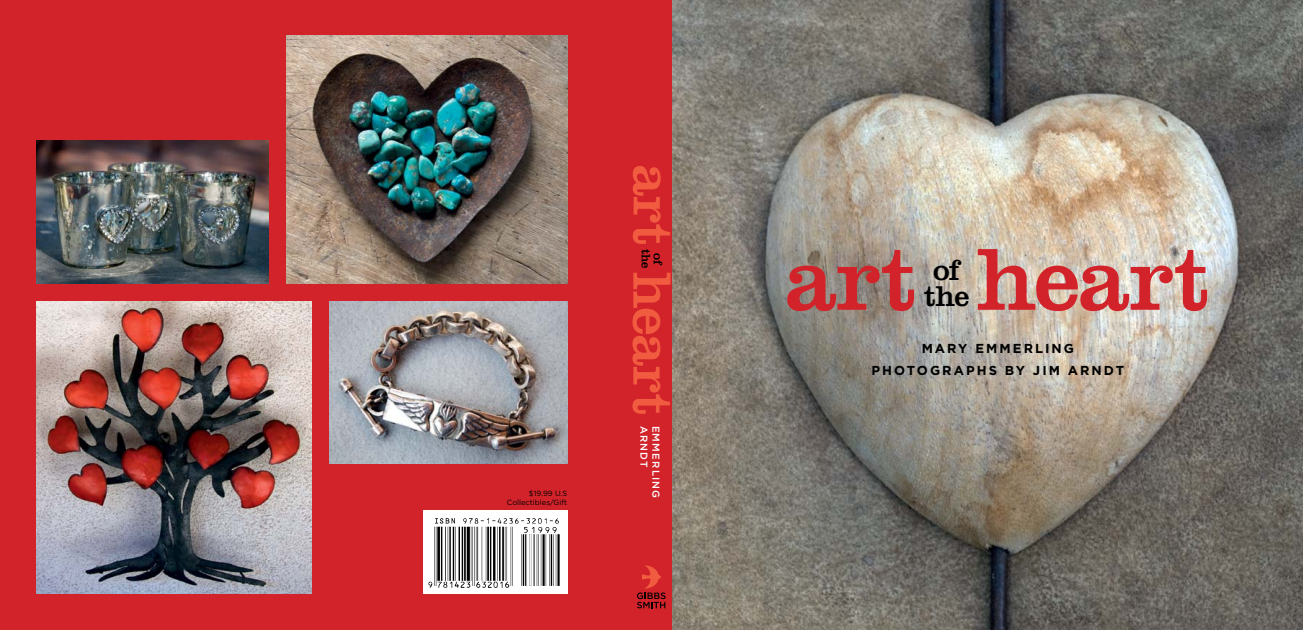
<style>
.page{position:relative;width:1303px;height:630px;background:#fff}
.page>*{position:absolute;margin:0;border:0;box-sizing:border-box;transform-origin:0 0}
.t1{font:91.5px "Clarendon";letter-spacing:-.01em;color:#d2232a}
.t2{font:29.8px/26px "Clarendon";color:#000;text-align:center}
.t3{font:700 13px/22.3px "Gotham";letter-spacing:.155em;color:#000;text-align:center}
.t4{font:12.6px/12px "Clarendon";color:#000;text-align:center}
.t5{font:500 10px "Gotham";letter-spacing:.115em;color:#fff}
.t6{font:7.5px/8.5px "Gotham";color:#000;text-align:right}
</style>
<div class="page">
<div style="left:617px;top:0;width:64px;height:630px;background:#d2232a"></div>
<div style="left:0;top:0;width:630px;height:630px;background:#d2232a"></div>
<svg style="left:637px;top:565px;width:28px;height:43px"></svg>
<img style="left:36px;top:140px;width:232px;height:143px">
<img style="left:329px;top:301px;width:238px;height:162px">
<img style="left:286px;top:36px;width:281px;height:247px">
<img style="left:672px;top:0;width:630px;height:630px">
<img style="left:36px;top:301px;width:275px;height:293px">
<svg style="left:632px;top:273px;width:38px;height:141px"></svg>
<svg style="left:633px;top:166px;width:37px;height:78px"></svg>
<div style="left:423px;top:511px;width:144px;height:83px;background:#fff"></div>
<img style="left:428px;top:518px;width:132px;height:70px">
<p class="t6" style="left:507px;top:489px;width:62px">$19.99 U.S<br>Collectibles/Gift</p>
<p class="t4" style="left:664px;top:249px;width:21px;rotate:90deg">of the</p>
<p class="t5" style="left:649px;top:426px;width:43px;rotate:90deg">ARNDT</p>
<p class="t5" style="left:661px;top:426px;width:74px;rotate:90deg">EMMERLING</p>
<h1 class="t1" style="left:785px;top:226px;width:425px">art heart</h1>
<h2 class="t2" style="left:924px;top:257px;width:47px">of the</h2>
<p class="t3" style="left:871px;top:337px;width:254px">MARY EMMERLING<br>PHOTOGRAPHS BY JIM ARNDT</p>
</div>
